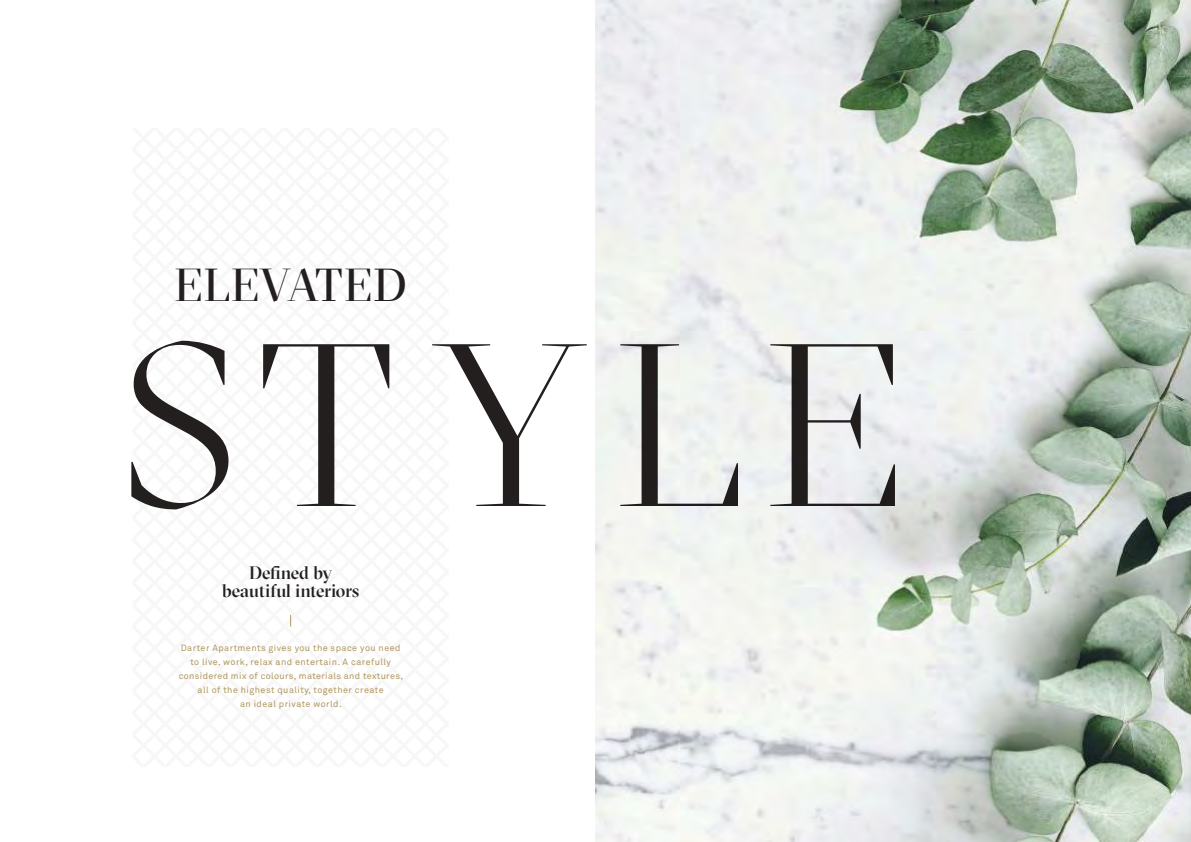
<style>
.page{position:relative;width:1191px;height:842px;background:#fff}
.page>*{position:absolute;margin:0;border:0;box-sizing:border-box;transform-origin:0 0}
.t1{font:300 231.1px "GT Sectra Display";letter-spacing:.105em;color:#241f1f}
.t2{font:46px "GT Sectra Display";letter-spacing:.03em;color:#241f1f}
.t3{font:500 18px/18px "GT Sectra Display";letter-spacing:-.005em;color:#241f1f;text-align:center}
.t4{font:9px/14px "Akkurat Pro";letter-spacing:.05em;color:#af975f;text-align:center}
</style>
<div class="page">
<img style="left:595px;top:0;width:596px;height:842px">
<h2 class="t2" style="left:174px;top:258px;width:234px">ELEVATED</h2>
<h1 class="t1" style="left:121px;top:291px;width:782px">STYLE</h1>
<h3 class="t3" style="left:222px;top:564px;width:138px">Defined by beautiful interiors</h3>
<p class="t4" style="left:179px;top:641px;width:226px">Darter Apartments gives you the space you need to live, work, relax and entertain. A carefully considered mix of colours, materials and textures, all of the highest quality, together create<br>an ideal private world.</p>
</div>
